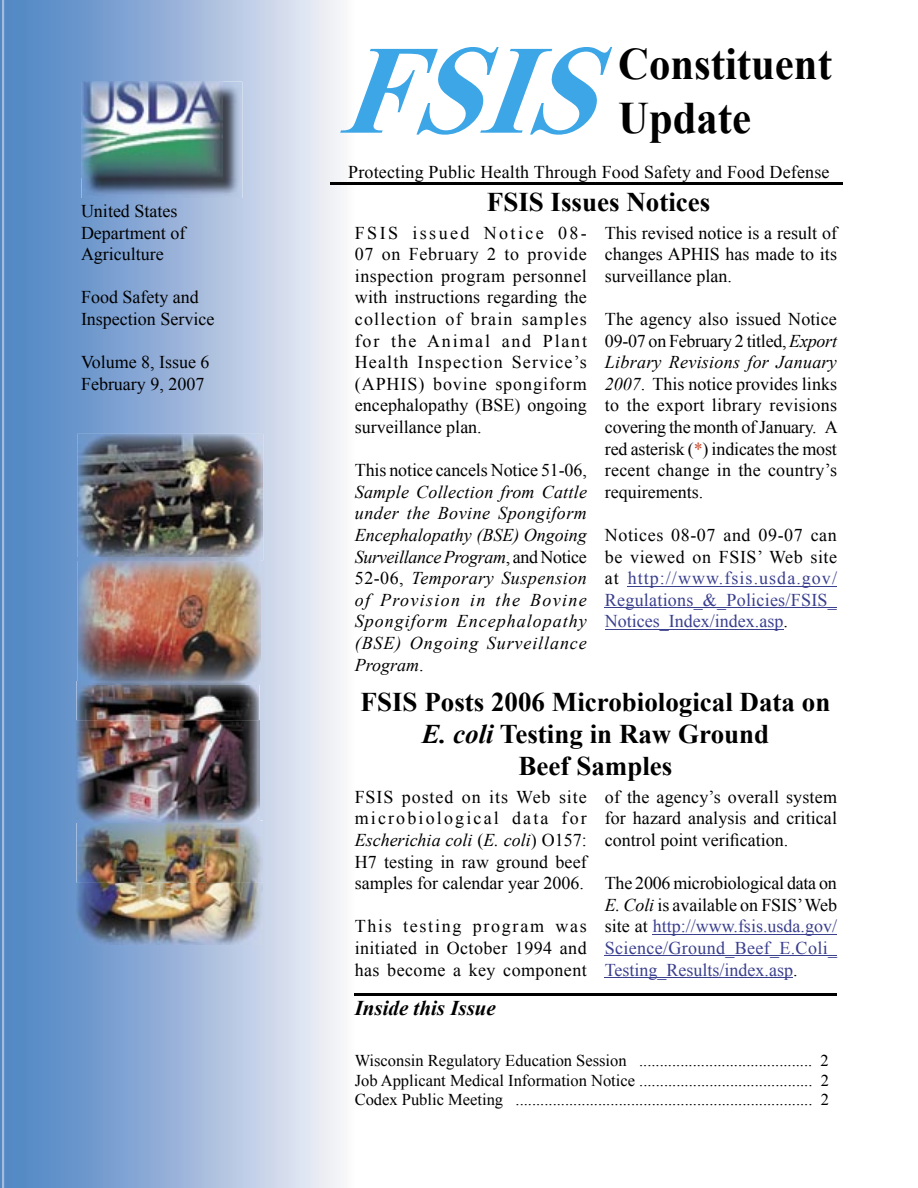
<style>
.page{position:relative;width:918px;height:1188px;background:#fff}
.page>*{position:absolute;margin:0;border:0;box-sizing:border-box;transform-origin:0 0}
.t1{font:italic 700 126.6px "Times New Roman";color:#3ca6e6;scale:.95 1}
.t2{font:700 45px/54px "Times New Roman";color:#000;scale:.95 1}
.t3{font:700 27px/32.4px "Times New Roman";color:#000;text-align:center}
.t4{font:italic 700 21px "Times New Roman";color:#000}
.t5{font:18px/21.6px "Times New Roman";color:#000;text-align:justify}
.t6{font:18px/21.6px "Times New Roman";letter-spacing:.015em;color:#3a3f8e;text-align:justify}
.t7{font:italic 18px/21.6px "Times New Roman";letter-spacing:.05em;color:#000;text-align:justify}
.t8{font:16.5px/19.8px "Times New Roman";color:#000;text-align:justify}
.s1{font-style:normal}
.s2{font-style:italic}
.s3{color:#c6472a}
.s4{color:#000}
.s5{font-style:italic;color:#000}
</style>
<div class="page">
<svg style="left:0;top:0;width:355px;height:1188px;background:#a1bbdd"></svg>
<hr style="left:355px;top:993px;width:482px;height:3px;background:#000">
<hr style="left:330px;top:182px;width:513px;height:3px;background:#000">
<img style="left:82px;top:82px;width:160px;height:116px">
<img style="left:82px;top:82px;width:140px;height:96px">
<img style="left:77px;top:434px;width:186px;height:126px">
<img style="left:77px;top:883px;width:186px;height:61px">
<img style="left:77px;top:821px;width:186px;height:62px">
<img style="left:77px;top:720px;width:182px;height:102px">
<img style="left:77px;top:684px;width:182px;height:36px">
<img style="left:77px;top:560px;width:184px;height:124px">
<img style="left:77px;top:558px;width:184px;height:2px">
<img style="left:77px;top:681px;width:182px;height:3px">
<hr style="left:628px;top:586px;width:209px;height:1px;background:#3a3f8e">
<hr style="left:605px;top:607px;width:232px;height:1px;background:#3a3f8e">
<hr style="left:605px;top:629px;width:178px;height:1px;background:#3a3f8e">
<hr style="left:653px;top:934px;width:184px;height:1px;background:#3a3f8e">
<hr style="left:605px;top:955px;width:232px;height:1px;background:#3a3f8e">
<hr style="left:605px;top:977px;width:188px;height:1px;background:#3a3f8e">
<p class="t5" style="left:81px;top:200px;width:106px;text-align:left">United States<br>Department of<br>Agriculture</p>
<p class="t5" style="left:81px;top:286px;width:135px">Food Safety and<br>Inspection Service</p>
<p class="t5" style="left:81px;top:351px;width:130px">Volume 8, Issue 6<br>February 9, 2007</p>
<h1 class="t1" style="left:337px;top:3px;width:333px">FSIS</h1>
<h2 class="t2" style="left:618px;top:36px;width:227px">Constituent<br>Update</h2>
<p class="t5" style="left:348px;top:161px;width:483px">Protecting Public Health Through Food Safety and Food Defense</p>
<h3 class="t3" style="left:487px;top:185px;width:225px">FSIS Issues Notices</h3>
<p class="t5" style="left:355px;top:222px;width:234px">FSIS issued Notice 08- 07 on February 2 to provide inspection program personnel with instructions regarding the collection of brain samples for the Animal and Plant Health Inspection Service’s (APHIS) bovine spongiform encephalopathy (BSE) ongoing surveillance plan.</p>
<p class="t5" style="left:355px;top:459px;width:234px">This notice cancels Notice 51-06,</p>
<p class="t7" style="left:355px;top:481px;width:234px">Sample Collection from Cattle under the Bovine Spongiform Encephalopathy (BSE) Ongoing Surveillance Program<span class="s1">, and Notice 52-06,</span> Temporary Suspension of Provision in the Bovine Spongiform Encephalopathy (BSE) Ongoing Surveillance Program<span class="s1">.</span></p>
<p class="t5" style="left:605px;top:222px;width:234px">This revised notice is a result of changes APHIS has made to its surveillance plan.</p>
<p class="t5" style="left:605px;top:308px;width:235px">The agency also issued Notice 09-07 on February 2 titled, <span class="s2">Export Library Revisions for January 2007</span>. This notice provides links to the export library revisions covering the month of January. A red asterisk (<span class="s3">*</span>) indicates the most recent change in the country’s requirements.</p>
<p class="t6" style="left:605px;top:524px;width:234px"><span class="s4">Notices 08-07 and 09-07 can be viewed on FSIS’ Web site at</span> http://www.fsis.usda.gov/ Regulations_&amp;_Policies/FSIS_ Notices_Index/index.asp<span class="s4">.</span></p>
<h3 class="t3" style="left:361px;top:685px;width:471px">FSIS Posts 2006 Microbiological Data on<br><span class="s2">E. coli</span> Testing in Raw Ground<br>Beef Samples</h3>
<p class="t5" style="left:355px;top:786px;width:234px">FSIS posted on its Web site microbiological data for <span class="s2">Escherichia coli</span> (<span class="s2">E. coli</span>) O157:<br>H7 testing in raw ground beef samples for calendar year 2006.</p>
<p class="t5" style="left:355px;top:915px;width:234px">This testing program was initiated in October 1994 and has become a key component</p>
<p class="t5" style="left:605px;top:786px;width:234px">of the agency’s overall system for hazard analysis and critical control point verification.</p>
<p class="t6" style="left:605px;top:872px;width:234px"><span class="s4">The 2006 microbiological data on </span><span class="s5">E. Coli</span> <span class="s4">is available on FSIS’ Web site at</span> http://www.fsis.usda.gov/ Science/Ground_Beef_E.Coli_ Testing_Results/index.asp<span class="s4">.</span></p>
<p class="t4" style="left:355px;top:994px;width:143px">Inside this Issue</p>
<p class="t8" style="left:355px;top:1050px;width:476px">Wisconsin Regulatory Education Session .......................................... 2<br>Job Applicant Medical Information Notice .......................................... 2<br>Codex Public Meeting ........................................................................ 2</p>
</div>
